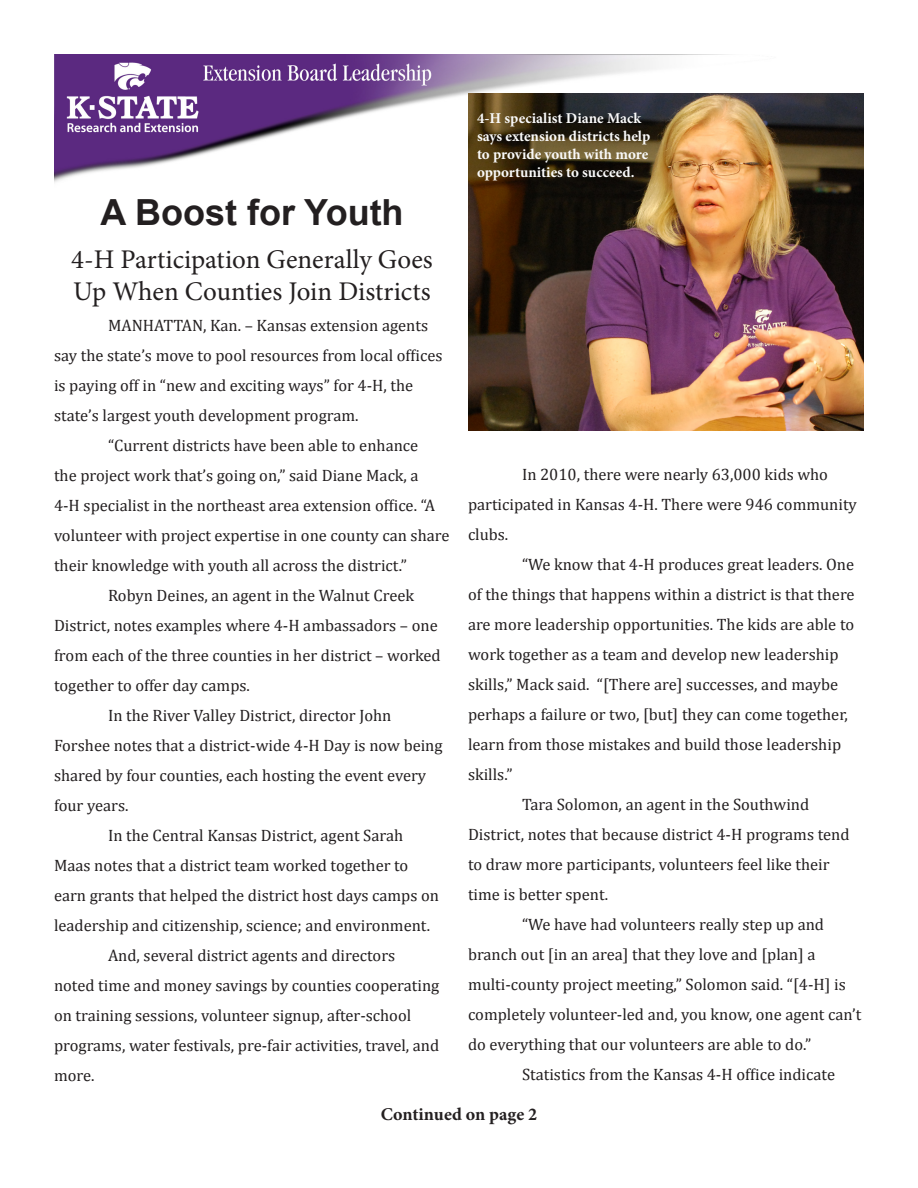
<style>
.page{position:relative;width:918px;height:1188px;background:#fff}
.page>*{position:absolute;margin:0;border:0;box-sizing:border-box;transform-origin:0 0}
.t1{font:700 36px "Arial";color:#231f20}
.t2{font:27px/32.4px "Minion Pro";color:#231f20}
.t3{font:700 18px "Minion Pro";color:#231f20}
.t4{font:16.5px/30px "Cambria";color:#231f20}
.t5{font:700 15px/18px "Minion Pro";color:#fafafa}
</style>
<div class="page">
<img style="left:54px;top:54px;width:810px;height:129px">
<img style="left:468px;top:94px;width:396px;height:336px">
<p class="t1" style="left:100px;top:189px;width:305px">A Boost for Youth</p>
<p class="t2" style="left:71px;top:243px;width:363px">4-H Participation Generally Goes<br>Up When Counties Join Districts</p>
<p class="t4" style="left:54px;top:311px;width:390px;text-indent:54px">MANHATTAN, Kan. – Kansas extension agents say the state’s move to pool resources from local offices is paying off in “new and exciting ways” for 4-H, the state’s largest youth development program.</p>
<p class="t4" style="left:54px;top:431px;width:397px;text-indent:54px">“Current districts have been able to enhance<br>the project work that’s going on,” said Diane Mack, a<br>4-H specialist in the northeast area extension office. “A volunteer with project expertise in one county can share their knowledge with youth all across the district.”</p>
<p class="t4" style="left:54px;top:581px;width:388px;text-indent:54px">Robyn Deines, an agent in the Walnut Creek District, notes examples where 4-H ambassadors – one from each of the three counties in her district – worked together to offer day camps.</p>
<p class="t4" style="left:54px;top:701px;width:390px;text-indent:54px">In the River Valley District, director John Forshee notes that a district-wide 4-H Day is now being shared by four counties, each hosting the event every four years.</p>
<p class="t4" style="left:54px;top:821px;width:387px;text-indent:54px">In the Central Kansas District, agent Sarah Maas notes that a district team worked together to earn grants that helped the district host days camps on leadership and citizenship, science; and environment.</p>
<p class="t4" style="left:54px;top:941px;width:387px;text-indent:54px">And, several district agents and directors noted time and money savings by counties cooperating on training sessions, volunteer signup, after-school programs, water festivals, pre-fair activities, travel, and more.</p>
<p class="t5" style="left:477px;top:109px;width:175px">4-H specialist Diane Mack says extension districts help to provide youth with more opportunities to succeed.</p>
<p class="t4" style="left:468px;top:459px;width:390px;text-indent:54px">In 2010, there were nearly 63,000 kids who participated in Kansas 4-H. There were 946 community clubs.</p>
<p class="t4" style="left:468px;top:549px;width:388px;text-indent:54px">“We know that 4-H produces great leaders. One of the things that happens within a district is that there are more leadership opportunities. The kids are able to work together as a team and develop new leadership skills,” Mack said. “[There are] successes, and maybe perhaps a failure or two, [but] they can come together, learn from those mistakes and build those leadership skills.”</p>
<p class="t4" style="left:468px;top:789px;width:383px;text-indent:54px">Tara Solomon, an agent in the Southwind District, notes that because district 4-H programs tend to draw more participants, volunteers feel like their time is better spent.</p>
<p class="t4" style="left:468px;top:909px;width:395px;text-indent:54px">“We have had volunteers really step up and branch out [in an area] that they love and [plan] a multi-county project meeting,” Solomon said. “[4-H] is completely volunteer-led and, you know, one agent can’t do everything that our volunteers are able to do.”</p>
<p class="t4" style="left:522px;top:1059px;width:315px">Statistics from the Kansas 4-H office indicate</p>
<p class="t3" style="left:381px;top:1102px;width:158px">Continued on page 2</p>
</div>
